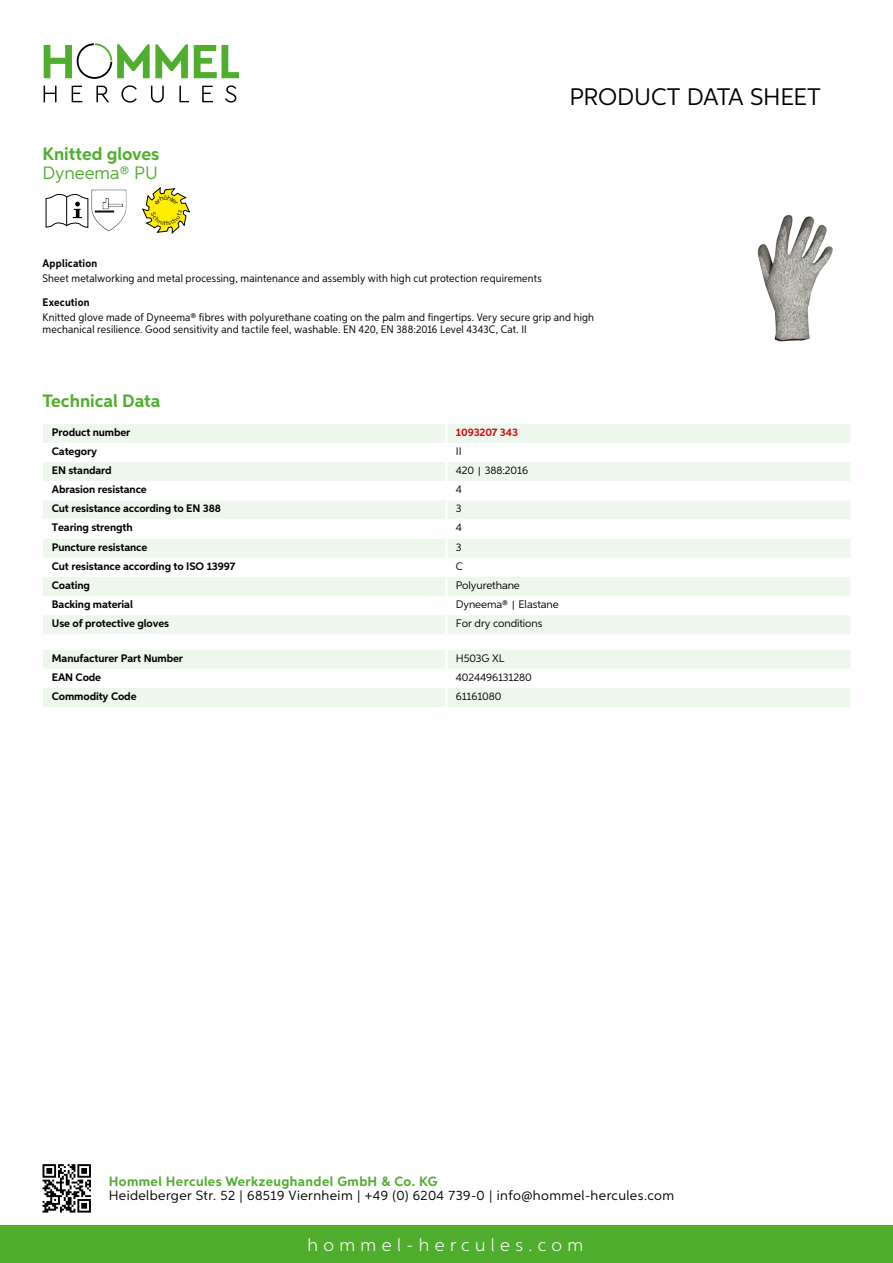
<style>
.page{position:relative;width:893px;height:1263px;background:#fff}
.page>*{position:absolute;margin:0;border:0;box-sizing:border-box;transform-origin:0 0}
.t1{font:24px "Aspira";letter-spacing:-.01em;color:#000}
.t2{font:700 18px "Aspira";color:#50ae2f}
.t3{font:300 18px "Aspira";letter-spacing:.3em;color:#fff}
.t4{font:18px "Aspira";color:#50ae2f}
.t5{font:13.5px "Aspira";letter-spacing:.03em;color:#000}
.t6{font:700 13.5px "Aspira";letter-spacing:.03em;color:#50ae2f}
.t7{font:10.95px/12px "Aspira Nar";letter-spacing:.015em;color:#000}
.t8{font:700 10.95px "Aspira";letter-spacing:-.01em;color:#000}
.t9{font:10.95px "Aspira";letter-spacing:-.01em;color:#000}
.t10{font:700 10.95px "Aspira Nar";letter-spacing:.015em;color:#000}
.t11{font:700 10.95px "Aspira";letter-spacing:-.01em;color:#cd1013}
.s1{font-family:"Wuerth Global";font-size:10.5px}
</style>
<div class="page">
<div style="left:0;top:1226px;width:893px;height:37px;background:#50ae2f"></div>
<svg style="left:43px;top:1164px;width:48px;height:48px"></svg>
<svg style="left:194px;top:45px;width:45px;height:33px"></svg>
<svg style="left:44px;top:43px;width:144px;height:36px"></svg>
<svg style="left:44px;top:86px;width:13px;height:16px"></svg>
<svg style="left:72px;top:86px;width:10px;height:16px"></svg>
<svg style="left:96px;top:86px;width:13px;height:16px"></svg>
<svg style="left:121px;top:85px;width:16px;height:18px"></svg>
<svg style="left:151px;top:86px;width:13px;height:17px"></svg>
<svg style="left:179px;top:86px;width:10px;height:16px"></svg>
<svg style="left:202px;top:86px;width:11px;height:16px"></svg>
<svg style="left:225px;top:85px;width:11px;height:18px"></svg>
<div style="left:43px;top:424px;width:807px;height:210px;background:#eef7eb"></div>
<svg style="left:43px;top:443px;width:807px;height:172px"></svg>
<hr style="left:445px;top:424px;width:3px;height:19px;background:#fff">
<hr style="left:445px;top:443px;width:3px;height:19px;background:#fff">
<hr style="left:445px;top:462px;width:3px;height:19px;background:#fff">
<hr style="left:445px;top:481px;width:3px;height:19px;background:#fff">
<hr style="left:445px;top:500px;width:3px;height:19px;background:#fff">
<hr style="left:445px;top:519px;width:3px;height:20px;background:#fff">
<hr style="left:445px;top:539px;width:3px;height:19px;background:#fff">
<hr style="left:445px;top:558px;width:3px;height:19px;background:#fff">
<hr style="left:445px;top:577px;width:3px;height:19px;background:#fff">
<hr style="left:445px;top:596px;width:3px;height:19px;background:#fff">
<hr style="left:445px;top:615px;width:3px;height:19px;background:#fff">
<svg style="left:43px;top:650px;width:807px;height:57px"></svg>
<hr style="left:445px;top:688px;width:3px;height:19px;background:#fff">
<svg style="left:46px;top:193px;width:42px;height:35px"></svg>
<img style="left:91px;top:189px;width:8px;height:35px">
<img style="left:757px;top:215px;width:76px;height:127px">
<svg style="left:142px;top:187px;width:48px;height:47px"></svg>
<h2 class="t2" style="left:43px;top:142px;width:118px">Knitted gloves</h2>
<h2 class="t4" style="left:43px;top:162px;width:114px">Dyneema® PU</h2>
<h1 class="t1" style="left:569px;top:82px;width:253px">Product data sh eet</h1>
<p class="t10" style="left:43px;top:257px;width:56px">Application</p>
<p class="t7" style="left:43px;top:273px;width:501px">Sheet metalworking and metal processing, maintenance and assembly with high cut protection requirements</p>
<p class="t10" style="left:43px;top:295px;width:49px">Execution</p>
<p class="t7" style="left:43px;top:311px;width:553px">Knitted glove made of Dyneema® fibres with polyurethane coating on the palm and fingertips. Very secure grip and high mechanical resilience. Good sensitivity and tactile feel, washable. EN 420, EN 388:2016 Level 4343C, Cat. II</p>
<h2 class="t2" style="left:43px;top:390px;width:120px">Technical Data</h2>
<p class="t8" style="left:52px;top:425px;width:80px">Product number</p>
<p class="t11" style="left:456px;top:425px;width:64px">1093207 343</p>
<p class="t8" style="left:52px;top:444px;width:47px">Category</p>
<p class="t9" style="left:456px;top:444px;width:7px">II</p>
<p class="t8" style="left:52px;top:463px;width:61px">EN standard</p>
<p class="t9" style="left:456px;top:464px;width:74px">420 <span class="s1">|</span> 388:2016</p>
<p class="t8" style="left:52px;top:483px;width:97px">Abrasion resistance</p>
<p class="t9" style="left:456px;top:483px;width:8px">4</p>
<p class="t8" style="left:52px;top:502px;width:171px">Cut resistance according to EN 388</p>
<p class="t9" style="left:456px;top:502px;width:7px">3</p>
<p class="t8" style="left:52px;top:521px;width:82px">Tearing strength</p>
<p class="t9" style="left:456px;top:521px;width:8px">4</p>
<p class="t8" style="left:52px;top:540px;width:97px">Puncture resistance</p>
<p class="t9" style="left:456px;top:540px;width:7px">3</p>
<p class="t8" style="left:52px;top:559px;width:185px">Cut resistance according to ISO 13997</p>
<p class="t9" style="left:456px;top:559px;width:8px">C</p>
<p class="t8" style="left:52px;top:578px;width:40px">Coating</p>
<p class="t9" style="left:456px;top:578px;width:66px">Polyurethane</p>
<p class="t8" style="left:52px;top:597px;width:83px">Backing material</p>
<p class="t9" style="left:456px;top:597px;width:104px">Dyneema® <span class="s1">|</span> Elastane</p>
<p class="t8" style="left:52px;top:617px;width:119px">Use of protective gloves</p>
<p class="t9" style="left:456px;top:617px;width:88px">For dry conditions</p>
<p class="t8" style="left:52px;top:651px;width:133px">Manufacturer Part Number</p>
<p class="t9" style="left:456px;top:651px;width:50px">H503G XL</p>
<p class="t8" style="left:52px;top:670px;width:51px">EAN Code</p>
<p class="t9" style="left:456px;top:670px;width:77px">4024496131280</p>
<p class="t8" style="left:52px;top:689px;width:86px">Commodity Code</p>
<p class="t9" style="left:456px;top:689px;width:47px">61161080</p>
<p class="t6" style="left:109px;top:1172px;width:330px">Hommel Hercules Werkzeughandel GmbH &amp; Co. KG</p>
<p class="t5" style="left:109px;top:1187px;width:567px">Heidelberger Str. 52 | 68519 Viernheim | +49 (0) 6204 739-0 | info@hommel-hercules.com</p>
<h2 class="t3" style="left:307px;top:1234px;width:277px">hommel-hercules.com</h2>
</div>
